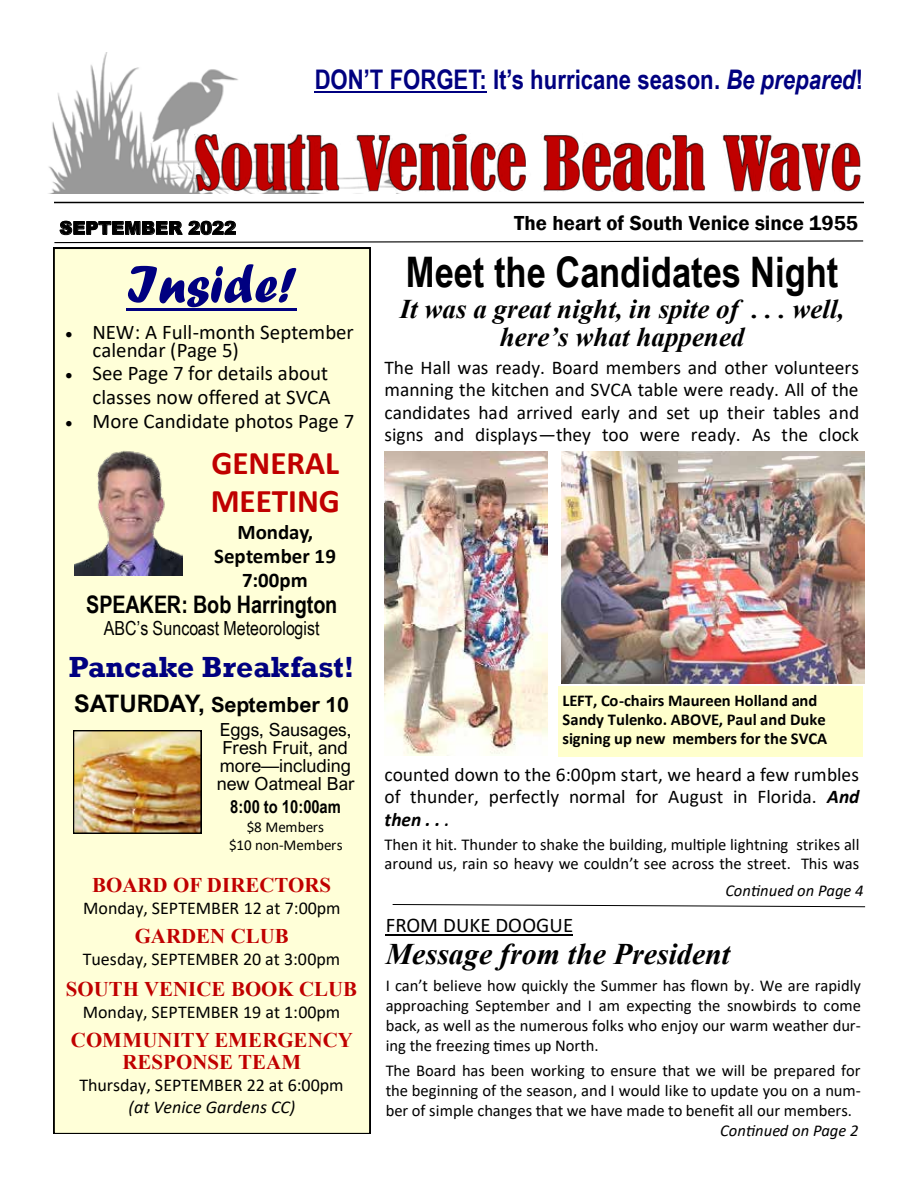
<style>
.page{position:relative;width:918px;height:1188px;background:#fff}
.page>*{position:absolute;margin:0;border:0;box-sizing:border-box;transform-origin:0 0}
.t1{font:54px "Forte";color:#000080}
.t2{font:700 42.15px "Arial Narrow";color:#000}
.t3{font:700 33.15px/37.8px "Calibri";color:#c00000}
.t4{font:italic 700 29.85px "Times New Roman";color:#000}
.t5{font:700 29.85px "Rockwell";color:#000080}
.t6{font:italic 700 27px/28px "Times New Roman";color:#000;text-align:center}
.t7{font:700 27px "Arial Narrow";color:#000080}
.t8{font:700 24.15px "Arial Narrow";letter-spacing:-.005em;color:#000}
.t9{font:20.85px/17.7px "Calibri";color:#000}
.t10{font:700 20.85px/21.9px "Times New Roman";color:#c00000;text-align:center}
.t11{font:600 20.85px "Franklin Gothic";color:#000}
.t12{font:700 20.85px/24px "Calibri";color:#000;text-align:center}
.t13{font:700 20.85px "Arial Nova";color:#000}
.t14{font:19.5px/22.4px "Calibri";color:#000;text-align:justify}
.t15{font:19.5px "Arial Narrow";letter-spacing:.005em;color:#000}
.t16{font:18px "Calibri";letter-spacing:-.005em;color:#000}
.t17{font:18px/18.1px "Arial Nova";color:#000;text-align:center}
.t18{font:italic 18px "Calibri";letter-spacing:.005em;color:#000}
.t19{font:900 18px "Arial";color:#000}
.t20{font:700 18px "Arial Narrow";letter-spacing:.005em;color:#000}
.t21{font:16.65px "Calibri";letter-spacing:-.005em;color:#000}
.t22{font:700 16.65px "Calibri";color:#000}
.t23{font:16.5px/20.1px "Calibri";color:#000}
.t24{font:700 16.5px/18.8px "Calibri";color:#000}
.t25{font:italic 16.5px "Calibri";letter-spacing:.005em;color:#000}
.t26{font:15.15px/18px "Calibri";color:#000;text-align:center}
.s1{font-style:italic}
.s2{font-size:24.15px}
.s3{font-weight:700;font-style:italic}
.s4{font-weight:700;font-style:italic;font-size:16.5px}
</style>
<div class="page">
<svg style="left:54px;top:240px;width:810px;height:4px"></svg>
<hr style="left:54px;top:202px;width:810px;height:1px;background:#000">
<img style="left:48px;top:52px;width:267px;height:141px">
<svg style="left:195px;top:109px;width:654px;height:85px"></svg>
<img style="left:195px;top:134px;width:666px;height:57px">
<div style="left:54px;top:248px;width:316px;height:886px;background:#ffffd8"></div>
<hr style="left:127px;top:308px;width:170px;height:2px;background:#000080">
<img style="left:73px;top:730px;width:129px;height:104px">
<hr style="left:315px;top:91px;width:172px;height:2px;background:#000080">
<img style="left:75px;top:447px;width:107px;height:129px">
<img style="left:561px;top:452px;width:304px;height:231px">
<div style="left:558px;top:686px;width:305px;height:71px;background:#ffc"></div>
<img style="left:385px;top:451px;width:163px;height:304px">
<hr style="left:386px;top:934px;width:187px;height:2px;background:#000">
<svg style="left:392px;top:904px;width:474px;height:4px"></svg>
<h3 class="t7" style="left:315px;top:59px;width:550px">DON’T FORGET: It’s hurricane season. <span class="s1">Be prepared</span>!</h3>
<p class="t19" style="left:59px;top:215px;width:178px">SEPTEMBER 2022</p>
<h1 class="t1" style="left:127px;top:253px;width:172px">Inside!</h1>
<p class="t9" style="left:93px;top:323px;width:263px;text-indent:-27px">• NEW: A Full-month September calendar (Page 5)</p>
<p class="t9" style="left:66px;top:360px;width:266px;line-height:24.2px;text-align:right">• See Page 7 for details about classes now offered at SVCA</p>
<p class="t9" style="left:66px;top:412px;width:290px">• More Candidate photos Page 7</p>
<h3 class="t3" style="left:211px;top:444px;width:131px">GENERAL<br>MEETING</h3>
<p class="t12" style="left:214px;top:520px;width:123px">Monday,<br>September 19<br>7:00pm</p>
<h3 class="t8" style="left:86px;top:586px;width:253px">SPEAKER: Bob Harrington</h3>
<p class="t15" style="left:104px;top:614px;width:217px">ABC’s Suncoast Meteorologist</p>
<h3 class="t5" style="left:69px;top:649px;width:287px">Pancake Breakfast!</h3>
<p class="t13" style="left:74px;top:692px;width:276px"><span class="s2">SATURDAY,</span> September 10</p>
<p class="t17" style="left:217px;top:720px;width:139px">Eggs, Sausages,<br>Fresh Fruit, and more—including new Oatmeal Bar</p>
<p class="t20" style="left:230px;top:794px;width:112px">8:00 to 10:00am</p>
<p class="t26" style="left:229px;top:817px;width:115px">$8 Members<br>$10 non-Members</p>
<p class="t10" style="left:92px;top:873px;width:241px">BOARD OF DIRECTORS</p>
<p class="t16" style="left:83px;top:895px;width:259px">Monday, SEPTEMBER 12 at 7:00pm</p>
<p class="t10" style="left:135px;top:925px;width:156px">GARDEN CLUB</p>
<p class="t16" style="left:83px;top:947px;width:259px">Tuesday, SEPTEMBER 20 at 3:00pm</p>
<p class="t10" style="left:66px;top:978px;width:293px">SOUTH VENICE BOOK CLUB</p>
<p class="t16" style="left:83px;top:1000px;width:259px">Monday, SEPTEMBER 19 at 1:00pm</p>
<p class="t10" style="left:71px;top:1029px;width:284px">COMMUNITY EMERGENCY<br>RESPONSE TEAM</p>
<p class="t16" style="left:80px;top:1073px;width:266px">Thursday, SEPTEMBER 22 at 6:00pm</p>
<p class="t18" style="left:129px;top:1095px;width:168px">(at Venice Gardens CC)</p>
<p class="t11" style="left:514px;top:211px;width:345px">The heart of South Venice since 1955</p>
<h2 class="t2" style="left:406px;top:240px;width:434px">Meet the Candidates Night</h2>
<h3 class="t6" style="left:400px;top:294px;width:446px">It was a great night, in spite of . . . well, here’s what happened</h3>
<p class="t14" style="left:385px;top:356px;width:476px">The Hall was ready. Board members and other volunteers manning the kitchen and SVCA table were ready. All of the candidates had arrived early and set up their tables and signs and displays—they too were ready. As the clock</p>
<p class="t24" style="left:563px;top:691px;width:265px">LEFT, Co-chairs Maureen Holland and<br>Sandy Tulenko. ABOVE, Paul and Duke</p>
<p class="t22" style="left:563px;top:727px;width:266px">signing up new members for the SVCA</p>
<p class="t14" style="left:385px;top:763px;width:476px">counted down to the 6:00pm start, we heard a few rumbles of thunder, perfectly normal for August in Florida. <span class="s3">And then . .</span> <span class="s4">.</span></p>
<p class="t23" style="left:385px;top:835px;width:476px;line-height:18.8px">Then it hit. Thunder to shake the building, multiple lightning strikes all around us, rain so heavy we couldn’t see across the street. This was</p>
<p class="t25" style="left:725px;top:879px;width:140px">Continued on Page 4</p>
<p class="t9" style="left:386px;top:916px;width:189px">FROM DUKE DOOGUE</p>
<h3 class="t4" style="left:386px;top:933px;width:346px">Message from the President</h3>
<p class="t23" style="left:386px;top:975px;width:477px;text-align:justify">I can’t believe how quickly the Summer has flown by. We are rapidly approaching September and I am expecting the snowbirds to come back, as well as the numerous folks who enjoy our warm weather dur&shy;ing the freezing times up North.</p>
<p class="t23" style="left:386px;top:1060px;width:476px">The Board has been working to ensure that we will be prepared for</p>
<p class="t21" style="left:386px;top:1079px;width:477px">the beginning of the season, and I would like to update you on a num-</p>
<p class="t23" style="left:386px;top:1100px;width:468px">ber of simple changes that we have made to benefit all our members.</p>
<p class="t25" style="left:720px;top:1119px;width:140px">Continued on Page 2</p>
</div>
